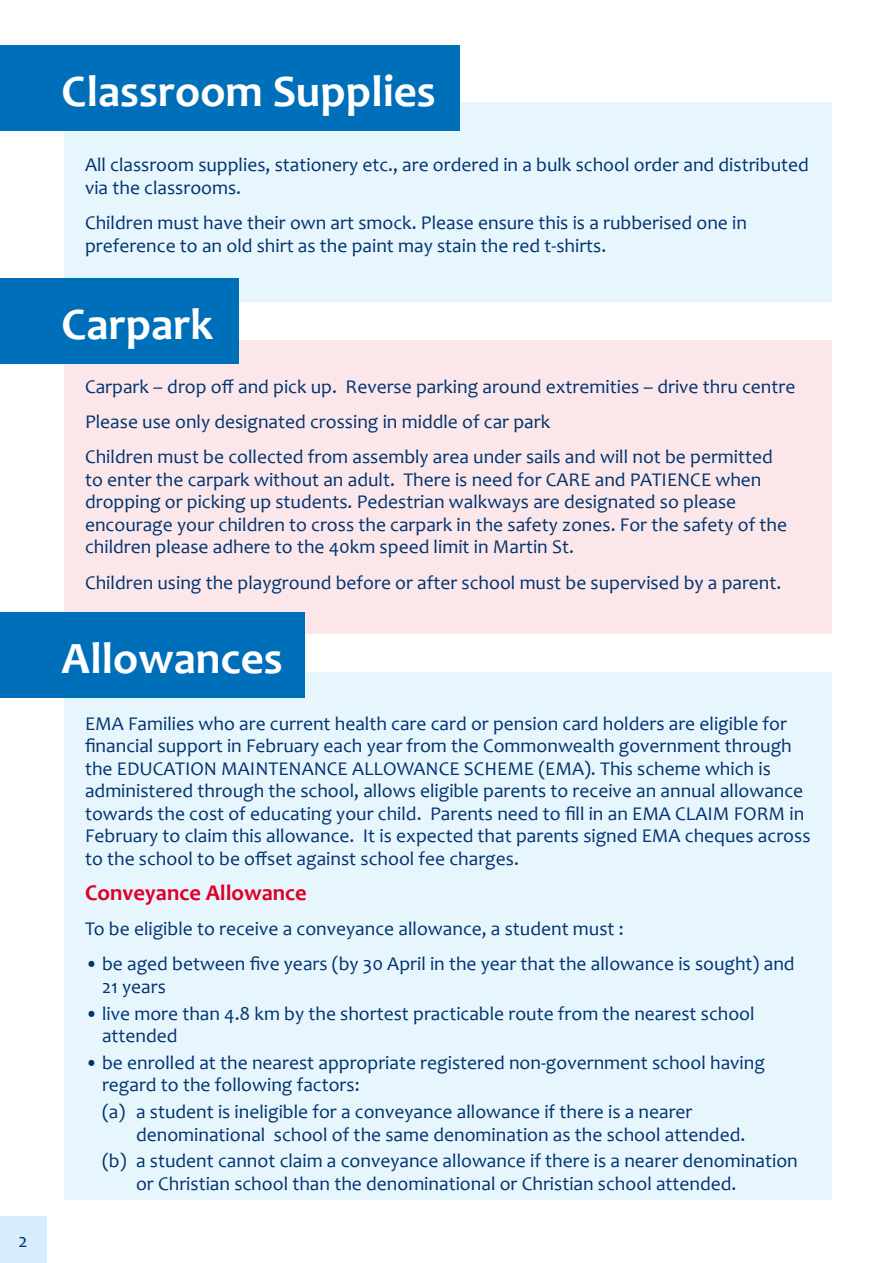
<style>
.page{position:relative;width:893px;height:1263px;background:#fff}
.page>*{position:absolute;margin:0;border:0;box-sizing:border-box;transform-origin:0 0}
.t1{font:700 45px "Candara";color:#fff}
.t2{font:700 22.5px "Candara";color:#dd0028}
.t3{font:19.5px/22.5px "Candara";color:#003470}
</style>
<div class="page">
<div style="left:64px;top:340px;width:767px;height:294px;background:#fbe6e9"></div>
<div style="left:64px;top:672px;width:767px;height:527px;background:#e7f5fc"></div>
<div style="left:64px;top:102px;width:767px;height:200px;background:#e7f5fc"></div>
<div style="left:0;top:1217px;width:46px;height:46px;background:#d5edfc"></div>
<div style="left:0;top:46px;width:459px;height:85px;background:#006fba"></div>
<div style="left:0;top:279px;width:238px;height:85px;background:#006fba"></div>
<div style="left:0;top:613px;width:304px;height:85px;background:#006fba"></div>
<p class="t3" style="left:19px;top:1229px;width:11px">2</p>
<h1 class="t1" style="left:62px;top:63px;width:376px">Classroom Supplies</h1>
<p class="t3" style="left:85px;top:154px;width:725px">All classroom supplies, stationery etc., are ordered in a bulk school order and distributed via the classrooms.</p>
<p class="t3" style="left:85px;top:211px;width:663px">Children must have their own art smock. Please ensure this is a rubberised one in preference to an old shirt as the paint may stain the red t-shirts.</p>
<h1 class="t1" style="left:62px;top:296px;width:153px">Carpark</h1>
<p class="t3" style="left:85px;top:369px;width:712px;line-height:35.2px">Carpark – drop off and pick up. Reverse parking around extremities – drive thru centre<br>Please use only designated crossing in middle of car park<br>Children must be collected from assembly area under sails and will not be permitted</p>
<p class="t3" style="left:85px;top:468px;width:704px">to enter the carpark without an adult. There is need for CARE and PATIENCE when dropping or picking up students. Pedestrian walkways are designated so please encourage your children to cross the carpark in the safety zones. For the safety of the children please adhere to the 40km speed limit in Martin St.</p>
<p class="t3" style="left:85px;top:571px;width:698px">Children using the playground before or after school must be supervised by a parent.</p>
<h1 class="t1" style="left:62px;top:630px;width:222px">Allowances</h1>
<p class="t3" style="left:85px;top:712px;width:727px">EMA Families who are current health care card or pension card holders are eligible for financial support in February each year from the Commonwealth government through the EDUCATION MAINTENANCE ALLOWANCE SCHEME (EMA). This scheme which is administered through the school, allows eligible parents to receive an annual allowance towards the cost of educating your child. Parents need to fill in an EMA CLAIM FORM in February to claim this allowance. It is expected that parents signed EMA cheques across to the school to be offset against school fee charges.</p>
<p class="t2" style="left:85px;top:878px;width:223px">Conveyance Allowance</p>
<p class="t3" style="left:85px;top:917px;width:540px">To be eligible to receive a conveyance allowance, a student must :</p>
<p class="t3" style="left:102px;top:953px;width:694px;text-indent:-17px">• be aged between five years (by 30 April in the year that the allowance is sought) and<br>21 years</p>
<p class="t3" style="left:102px;top:1002px;width:654px;text-indent:-17px">• live more than 4.8 km by the shortest practicable route from the nearest school attended</p>
<p class="t3" style="left:102px;top:1051px;width:664px;text-indent:-17px">• be enrolled at the nearest appropriate registered non-government school having regard to the following factors:</p>
<p class="t3" style="left:136px;top:1100px;width:611px;text-indent:-34px">(a) a student is ineligible for a conveyance allowance if there is a nearer denominational school of the same denomination as the school attended.</p>
<p class="t3" style="left:136px;top:1150px;width:663px;text-indent:-34px">(b) a student cannot claim a conveyance allowance if there is a nearer denomination or Christian school than the denominational or Christian school attended.</p>
</div>
